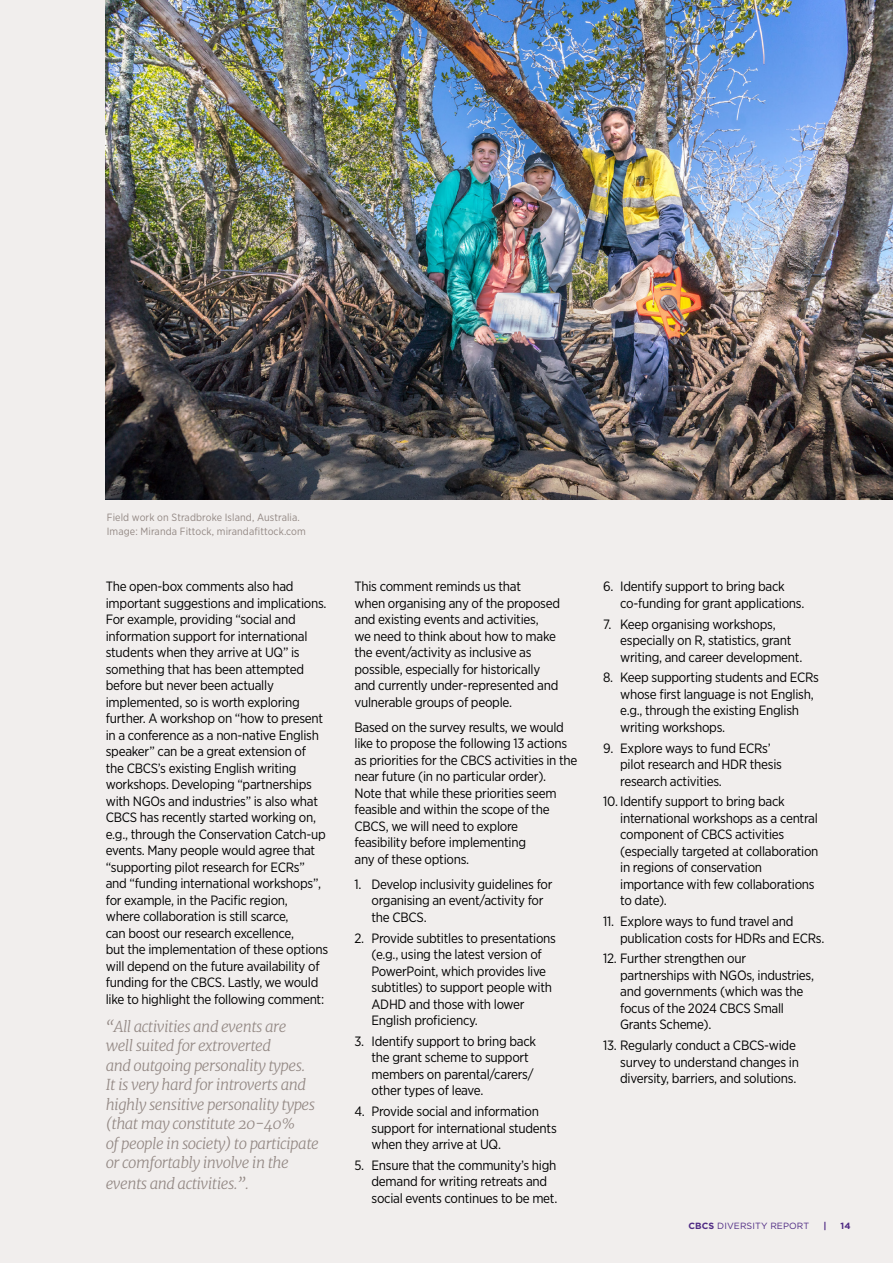
<style>
.page{position:relative;width:893px;height:1263px;background:#f1eeed}
.page>*{position:absolute;margin:0;border:0;box-sizing:border-box;transform-origin:0 0}
.t1{font:italic 300 15px/19.5px "Merriweather";letter-spacing:-.035em;color:#938884}
.t2{font:13.5px/16.5px "Gotham Narrow";letter-spacing:-.02em;color:#000}
.t3{font:10.5px/13.5px "Gotham Narrow";letter-spacing:.01em;color:#938884}
.t4{font:9px "Gotham";letter-spacing:.01em;color:#4f2a84}
.t5{font:700 9px "Gotham";color:#4f2a84}
.s1{font-weight:700}
</style>
<div class="page">
<img style="left:106px;top:0;width:787px;height:500px">
<p class="t3" style="left:107px;top:511px;width:201px">Field work on Stradbroke Island, Australia.<br>Image: Miranda Fittock, mirandafittock.com</p>
<p class="t2" style="left:106px;top:578px;width:224px">The open-box comments also had important suggestions and implications.<br>For example, providing “social and information support for international students when they arrive at UQ” is something that has been attempted before but never been actually implemented, so is worth exploring further. A workshop on “how to present in a conference as a non-native English speaker” can be a great extension of<br>the CBCS’s existing English writing workshops. Developing “partnerships with NGOs and industries” is also what CBCS has recently started working on, e.g., through the Conservation Catch-up events. Many people would agree that “supporting pilot research for ECRs” and “funding international workshops”, for example, in the Pacific region,<br>where collaboration is still scarce,<br>can boost our research excellence,<br>but the implementation of these options will depend on the future availability of funding for the CBCS. Lastly, we would like to highlight the following comment:</p>
<p class="t1" style="left:106px;top:1017px;width:215px">“All activities and events are<br>well suited for extroverted<br>and outgoing personality types.<br>It is very hard for introverts and highly sensitive personality types (that may constitute 20-40%<br>of people in society) to participate or comfortably involve in the</p>
<p class="t1" style="left:106px;top:1174px;width:145px">events and activities.”.</p>
<p class="t2" style="left:354px;top:578px;width:207px">This comment reminds us that<br>when organising any of the proposed and existing events and activities,<br>we need to think about how to make the event/activity as inclusive as possible, especially for historically and currently under-represented and vulnerable groups of people.</p>
<p class="t2" style="left:354px;top:719px;width:224px">Based on the survey results, we would like to propose the following 13 actions as priorities for the CBCS activities in the near future (in no particular order).<br>Note that while these priorities seem feasible and within the scope of the CBCS, we will need to explore<br>feasibility before implementing<br>any of these options.</p>
<p class="t2" style="left:371px;top:875px;width:183px;text-indent:-17px">1. Develop inclusivity guidelines for organising an event/activity for the CBCS.</p>
<p class="t2" style="left:371px;top:929px;width:186px;text-indent:-17px">2. Provide subtitles to presentations (e.g., using the latest version of<br>PowerPoint, which provides live subtitles) to support people with<br>ADHD and those with lower<br>English proficiency.</p>
<p class="t2" style="left:371px;top:1032px;width:166px;text-indent:-17px">3. Identify support to bring back the grant scheme to support members on parental/carers/ other types of leave.</p>
<p class="t2" style="left:371px;top:1103px;width:187px;text-indent:-17px">4. Provide social and information support for international students when they arrive at UQ.</p>
<p class="t2" style="left:371px;top:1156px;width:187px;text-indent:-17px">5. Ensure that the community’s high demand for writing retreats and social events continues to be met.</p>
<p class="t2" style="left:620px;top:578px;width:186px;text-indent:-17px">6. Identify support to bring back co-funding for grant applications.</p>
<p class="t2" style="left:620px;top:615px;width:184px;text-indent:-17px">7. Keep organising workshops, especially on R, statistics, grant writing, and career development.</p>
<p class="t2" style="left:620px;top:669px;width:200px;text-indent:-17px">8. Keep supporting students and ECRs whose first language is not English, e.g., through the existing English writing workshops.</p>
<p class="t2" style="left:620px;top:739px;width:163px;text-indent:-17px">9. Explore ways to fund ECRs’ pilot research and HDR thesis research activities.</p>
<p class="t2" style="left:620px;top:793px;width:200px;text-indent:-17px">10. Identify support to bring back international workshops as a central component of CBCS activities (especially targeted at collaboration in regions of conservation importance with few collaborations to date).</p>
<p class="t2" style="left:620px;top:913px;width:206px;text-indent:-17px">11. Explore ways to fund travel and publication costs for HDRs and ECRs.</p>
<p class="t2" style="left:620px;top:950px;width:195px;text-indent:-17px">12. Further strengthen our partnerships with NGOs, industries, and governments (which was the focus of the 2024 CBCS Small<br>Grants Scheme).</p>
<p class="t2" style="left:620px;top:1037px;width:180px;text-indent:-17px">13. Regularly conduct a CBCS-wide survey to understand changes in diversity, barriers, and solutions.</p>
<p class="t4" style="left:688px;top:1220px;width:122px"><span class="s1">CBCS</span> DIVERSITY REPORT</p>
<p class="t5" style="left:823px;top:1219px;width:5px">|</p>
<p class="t5" style="left:840px;top:1219px;width:12px">14</p>
</div>
